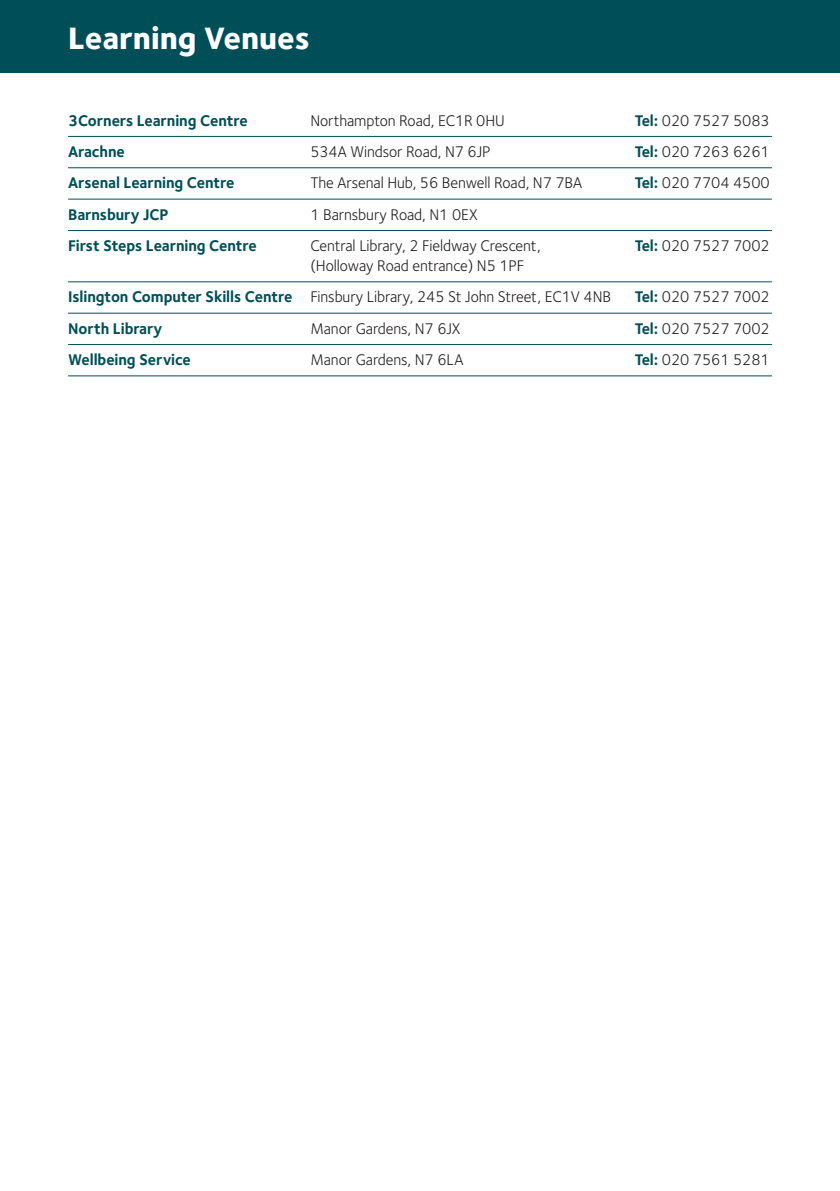
<style>
.page{position:relative;width:840px;height:1191px;background:#fff}
.page>*{position:absolute;margin:0;border:0;box-sizing:border-box;transform-origin:0 0}
.t1{font:800 32px "Foundry Sterling";color:#fff}
.t2{font:16px "Foundry Sterling";letter-spacing:-.005em;color:#231f20}
.t3{font:700 16px "Foundry Sterling";letter-spacing:-.005em;color:#004f58}
.s1{font-weight:700;color:#004f58}
</style>
<div class="page">
<div style="left:0;top:0;width:839px;height:72px;background:#004f58"></div>
<hr style="left:68px;top:136px;width:703px;height:1px;background:#004f58">
<hr style="left:68px;top:167px;width:703px;height:1px;background:#004f58">
<hr style="left:68px;top:199px;width:703px;height:1px;background:#004f58">
<hr style="left:68px;top:230px;width:703px;height:1px;background:#004f58">
<hr style="left:68px;top:281px;width:703px;height:1px;background:#004f58">
<hr style="left:68px;top:313px;width:703px;height:1px;background:#004f58">
<hr style="left:68px;top:344px;width:703px;height:1px;background:#004f58">
<hr style="left:68px;top:375px;width:703px;height:1px;background:#004f58">
<p class="t1" style="left:68px;top:16px;width:243px">Learning Venues</p>
<p class="t3" style="left:68px;top:109px;width:181px">3Corners Learning Centre</p>
<p class="t2" style="left:310px;top:109px;width:196px">Northampton Road, EC1R 0HU</p>
<p class="t2" style="left:634px;top:109px;width:136px"><span class="s1">Tel:</span> 020 7527 5083</p>
<p class="t3" style="left:68px;top:140px;width:58px">Arachne</p>
<p class="t2" style="left:310px;top:140px;width:182px">534A Windsor Road, N7 6JP</p>
<p class="t2" style="left:634px;top:140px;width:136px"><span class="s1">Tel:</span> 020 7263 6261</p>
<p class="t3" style="left:68px;top:172px;width:168px">Arsenal Learning Centre</p>
<p class="t2" style="left:310px;top:172px;width:273px">The Arsenal Hub, 56 Benwell Road, N7 7BA</p>
<p class="t2" style="left:634px;top:172px;width:136px"><span class="s1">Tel:</span> 020 7704 4500</p>
<p class="t3" style="left:68px;top:203px;width:102px">Barnsbury JCP</p>
<p class="t2" style="left:310px;top:203px;width:169px">1 Barnsbury Road, N1 0EX</p>
<p class="t3" style="left:68px;top:234px;width:190px">First Steps Learning Centre</p>
<p class="t2" style="left:310px;top:234px;width:232px">Central Library, 2 Fieldway Crescent,</p>
<p class="t2" style="left:634px;top:234px;width:136px"><span class="s1">Tel:</span> 020 7527 7002</p>
<p class="t2" style="left:310px;top:254px;width:215px">(Holloway Road entrance) N5 1PF</p>
<p class="t2" style="left:68px;top:286px;width:544px"><span class="s1">Islington Computer Skills Centre</span> Finsbury Library, 245 St John Street, EC1V 4NB</p>
<p class="t2" style="left:634px;top:286px;width:136px"><span class="s1">Tel:</span> 020 7527 7002</p>
<p class="t3" style="left:68px;top:317px;width:96px">North Library</p>
<p class="t2" style="left:310px;top:317px;width:152px">Manor Gardens, N7 6JX</p>
<p class="t2" style="left:634px;top:317px;width:136px"><span class="s1">Tel:</span> 020 7527 7002</p>
<p class="t3" style="left:68px;top:348px;width:124px">Wellbeing Service</p>
<p class="t2" style="left:310px;top:348px;width:154px">Manor Gardens, N7 6LA</p>
<p class="t2" style="left:634px;top:348px;width:136px"><span class="s1">Tel:</span> 020 7561 5281</p>
</div>
